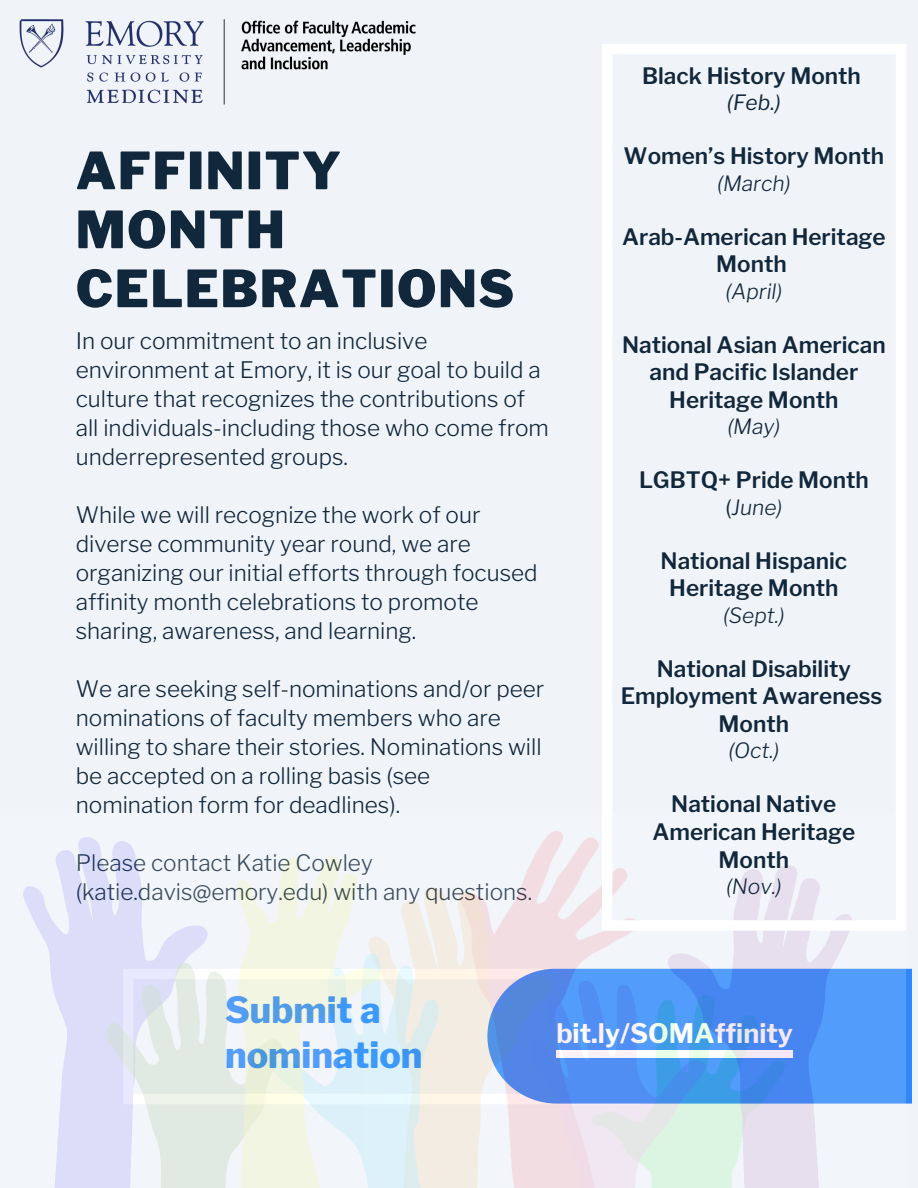
<style>
.page{position:relative;width:918px;height:1188px;background:#f0f3f8}
.page>*{position:absolute;margin:0;border:0;box-sizing:border-box;transform-origin:0 0}
.t1{font:900 50.85px/58.9px "Libre Franklin";letter-spacing:.03em;color:#11273b}
.t2{font:800 36px/45.2px "Libre Franklin";color:#2e87fb}
.t3{font:700 26.7px "Libre Franklin";color:#fff}
.t4{font:300 22.65px/29px "Libre Franklin";color:#11273b}
.t5{font:600 22.5px/27.6px "Libre Franklin";color:#11273b;text-align:center}
.t6{font:italic 300 21px "Libre Franklin";color:#11273b}
.t7{font:italic 21px "Libre Franklin";color:#11273b}
.s1{font-weight:400;font-style:normal}
</style>
<div class="page">
<img style="left:23px;top:831px;width:883px;height:357px">
<svg style="left:602px;top:44px;width:304px;height:887px"></svg>
<img style="left:19px;top:19px;width:397px;height:86px">
<h1 class="t1" style="left:76px;top:141px;width:440px">AFFINITY<br>MONTH<br>CELEBRATIONS</h1>
<p class="t4" style="left:76px;top:327px;width:475px">In our commitment to an inclusive environment at Emory, it is our goal to build a culture that recognizes the contributions of all individuals-including those who come from underrepresented groups.</p>
<p class="t4" style="left:76px;top:501px;width:463px">While we will recognize the work of our diverse community year round, we are organizing our initial efforts through focused affinity month celebrations to promote sharing, awareness, and learning.</p>
<p class="t4" style="left:76px;top:675px;width:470px">We are seeking self-nominations and/or peer nominations of faculty members who are willing to share their stories. Nominations will be accepted on a rolling basis (see nomination form for deadlines).</p>
<p class="t4" style="left:76px;top:848px;width:458px">Please contact Katie Cowley (katie.davis@emory.edu) with any questions.</p>
<p class="t5" style="left:642px;top:62px;width:220px">Black History Month</p>
<p class="t7" style="left:727px;top:90px;width:55px">(Feb.)</p>
<p class="t5" style="left:624px;top:143px;width:262px">Women’s History Month</p>
<p class="t6" style="left:717px;top:171px;width:75px">(March)</p>
<p class="t5" style="left:622px;top:223px;width:265px">Arab-American Heritage<br>Month</p>
<p class="t6" style="left:726px;top:279px;width:58px">(April)</p>
<p class="t5" style="left:622px;top:331px;width:265px">National Asian American and Pacific Islander<br>Heritage Month</p>
<p class="t6" style="left:727px;top:414px;width:54px">(May)</p>
<p class="t5" style="left:639px;top:466px;width:231px">LGBTQ+ Pride Month</p>
<p class="t6" style="left:725px;top:494px;width:58px"><span class="s1">(</span>June)</p>
<p class="t5" style="left:661px;top:547px;width:188px">National Hispanic<br>Heritage Month</p>
<p class="t6" style="left:723px;top:602px;width:63px">(Sept.)</p>
<p class="t5" style="left:621px;top:655px;width:263px">National Disability<br>Employment Awareness<br>Month</p>
<p class="t6" style="left:728px;top:738px;width:53px">(Oct.)</p>
<p class="t5" style="left:653px;top:790px;width:204px">National Native<br>American Heritage<br>Month</p>
<p class="t6" style="left:726px;top:874px;width:57px">(Nov.)</p>
<h2 class="t2" style="left:225px;top:988px;width:199px">Submit a nomination</h2>
<p class="t3" style="left:556px;top:1017px;width:238px">bit.ly/SOMAffinity</p>
</div>
